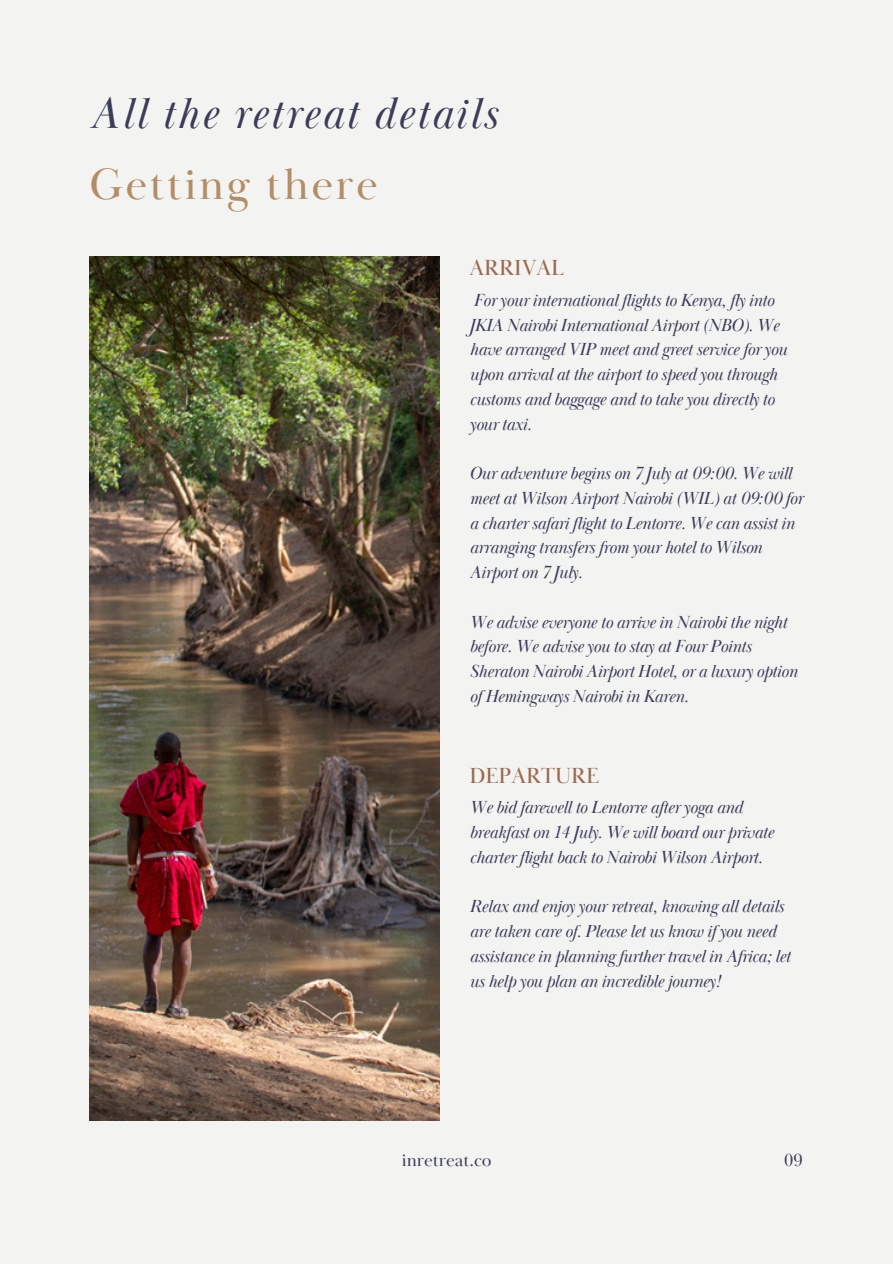
<style>
.page{position:relative;width:893px;height:1264px;background:#fff}
.page>*{position:absolute;margin:0;border:0;box-sizing:border-box;transform-origin:0 0}
.t1{font:italic 45px "Baskerville Display PT";letter-spacing:.05em;color:#3b3c59}
.t2{font:45px "Baskerville Display PT";letter-spacing:.05em;color:#b38d65}
.t3{font:22.5px "Baskerville Display PT";color:#9c6950}
.t4{font:italic 18px/24.8px "Baskerville Display PT";letter-spacing:-.02em;color:#3b3c59}
.t5{font:18px "Baskerville Display PT";color:#3b3c59}
</style>
<div class="page">
<div style="left:0;top:0;width:892px;height:1263px;background:#f3f3f1"></div>
<img style="left:89px;top:256px;width:350px;height:864px">
<h1 class="t1" style="left:89px;top:85px;width:409px">All the retreat details</h1>
<p class="t2" style="left:89px;top:157px;width:290px">Getting there</p>
<p class="t3" style="left:469px;top:254px;width:96px">ARRIVAL</p>
<p class="t4" style="left:469px;top:288px;width:319px">For your international flights to Kenya, fly into JKIA Nairobi International Airport (NBO). We have arranged VIP meet and greet service for you upon arrival at the airport to speed you through customs and baggage and to take you directly to your taxi.</p>
<p class="t4" style="left:469px;top:461px;width:335px">Our adventure begins on 7 July at 09:00. We will meet at Wilson Airport Nairobi (WIL) at 09:00 for a charter safari flight to Lentorre. We can assist in arranging transfers from your hotel to Wilson Airport on 7 July.</p>
<p class="t4" style="left:469px;top:610px;width:329px">We advise everyone to arrive in Nairobi the night before. We advise you to stay at Four Points Sheraton Nairobi Airport Hotel, or a luxury option of Hemingways Nairobi in Karen.</p>
<p class="t3" style="left:469px;top:762px;width:131px">DEPARTURE</p>
<p class="t4" style="left:469px;top:795px;width:306px">We bid farewell to Lentorre after yoga and breakfast on 14 July. We will board our private charter flight back to Nairobi Wilson Airport.</p>
<p class="t4" style="left:469px;top:894px;width:322px">Relax and enjoy your retreat, knowing all details are taken care of. Please let us know if you need assistance in planning further travel in Africa; let us help you plan an incredible journey!</p>
<p class="t5" style="left:401px;top:1149px;width:91px">inretreat.co</p>
<p class="t5" style="left:784px;top:1149px;width:20px">09</p>
</div>
